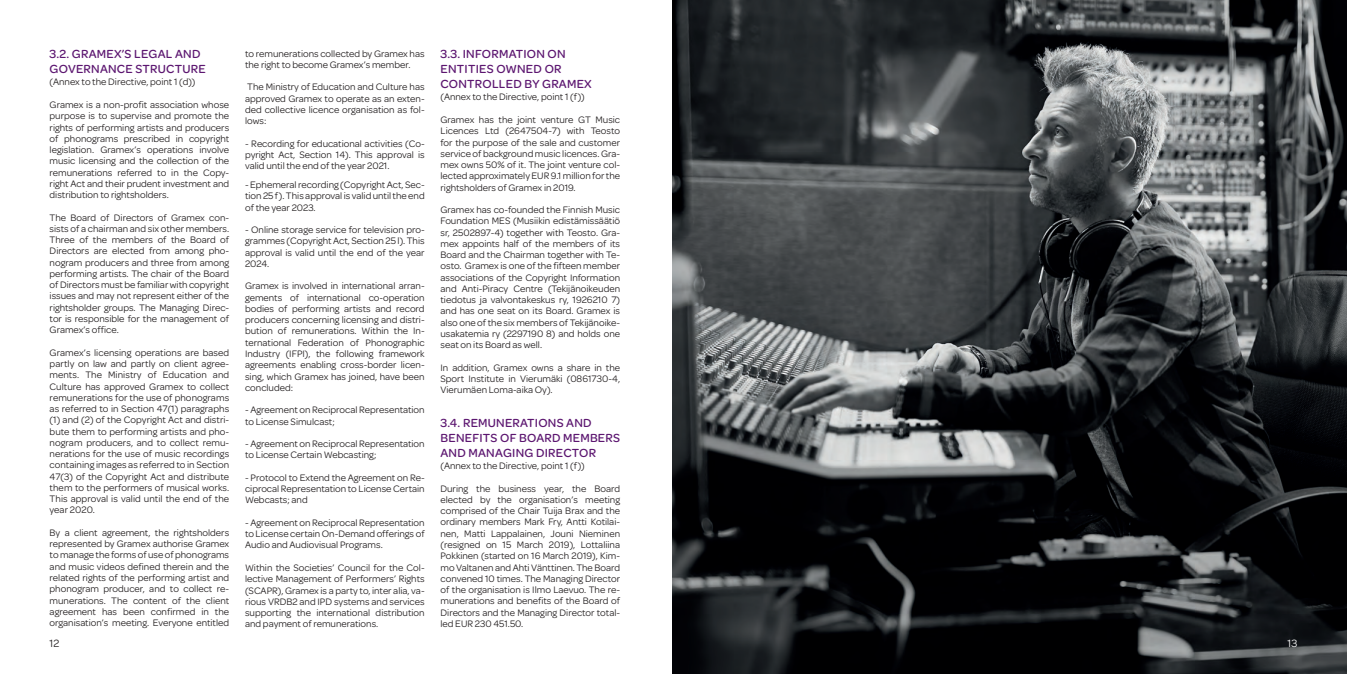
<style>
.page{position:relative;width:1347px;height:674px;background:#fff}
.page>*{position:absolute;margin:0;border:0;box-sizing:border-box;transform-origin:0 0}
.t1{font:500 12.5px/15px "Omnes";letter-spacing:.02em;color:#5c1670}
.t2{font:11.25px "Omnes";color:#231f20}
.t3{font:11.25px "Omnes";color:#fff}
.t4{font:10px/11.2px "Omnes";color:#231f20;text-align:justify}
</style>
<div class="page">
<img style="left:673px;top:0;width:673px;height:673px">
<p class="t1" style="left:50px;top:46px;width:157px">3.2. GRAMEX’S LEGAL AND<br>GOVERNANCE STRUCTURE</p>
<p class="t4" style="left:50px;top:76px;width:147px">(Annex to the Directive, point 1 (d))</p>
<p class="t4" style="left:50px;top:98px;width:181px">Gramex is a non-profit association whose purpose is to supervise and promote the rights of performing artists and producers of phonograms prescribed in copyright legislation. Gramex’s operations involve music licensing and the collection of the remunerations referred to in the Copy&shy;right Act and their prudent investment and distribution to rightsholders.</p>
<p class="t4" style="left:50px;top:211px;width:181px">The Board of Directors of Gramex con&shy;sists of a chairman and six other members.<br>Three of the members of the Board of Directors are elected from among pho&shy;nogram producers and three from among performing artists. The chair of the Board of Directors must be familiar with copyright issues and may not represent either of the rightsholder groups. The Managing Direc&shy;tor is responsible for the management of Gramex’s office.</p>
<p class="t4" style="left:50px;top:346px;width:181px">Gramex’s licensing operations are based partly on law and partly on client agree&shy;ments. The Ministry of Education and Culture has approved Gramex to collect remunerations for the use of phonograms as referred to in Section 47(1) paragraphs (1) and (2) of the Copyright Act and distri&shy;bute them to performing artists and pho&shy;nogram producers, and to collect remu&shy;nerations for the use of music recordings containing images as referred to in Section 47(3) of the Copyright Act and distribute them to the performers of musical works.<br>This approval is valid until the end of the year 2020.</p>
<p class="t4" style="left:50px;top:526px;width:181px">By a client agreement, the rightsholders represented by Gramex authorise Gramex to manage the forms of use of phonograms and music videos defined therein and the related rights of the performing artist and phonogram producer, and to collect re&shy;munerations. The content of the client agreement has been confirmed in the organisation’s meeting. Everyone entitled</p>
<p class="t4" style="left:245px;top:47px;width:181px">to remunerations collected by Gramex has the right to become Gramex’s member.</p>
<p class="t4" style="left:245px;top:81px;width:181px">The Ministry of Education and Culture has approved Gramex to operate as an exten&shy;ded collective licence organisation as fol&shy;lows:</p>
<p class="t4" style="left:245px;top:137px;width:181px">- Recording for educational activities (Co&shy;pyright Act, Section 14). This approval is valid until the end of the year 2021.</p>
<p class="t4" style="left:245px;top:178px;width:181px">- Ephemeral recording (Copyright Act, Sec&shy;tion 25 f). This approval is valid until the end of the year 2023.</p>
<p class="t4" style="left:245px;top:223px;width:181px">- Online storage service for television pro&shy;grammes (Copyright Act, Section 25 l). This approval is valid until the end of the year 2024.</p>
<p class="t4" style="left:245px;top:280px;width:181px">Gramex is involved in international arran&shy;gements of international co-operation bodies of performing artists and record producers concerning licensing and distri&shy;bution of remunerations. Within the In&shy;ternational Federation of Phonographic Industry (IFPI), the following framework agreements enabling cross-border licen&shy;sing, which Gramex has joined, have been concluded:</p>
<p class="t4" style="left:245px;top:403px;width:181px">- Agreement on Reciprocal Representation to License Simulcast;</p>
<p class="t4" style="left:245px;top:437px;width:181px">- Agreement on Reciprocal Representation to License Certain Webcasting;</p>
<p class="t4" style="left:245px;top:471px;width:181px">- Protocol to Extend the Agreement on Re&shy;ciprocal Representation to License Certain Webcasts; and</p>
<p class="t4" style="left:245px;top:516px;width:181px">- Agreement on Reciprocal Representation to License certain On-Demand offerings of Audio and Audiovisual Programs.</p>
<p class="t4" style="left:245px;top:561px;width:181px">Within the Societies’ Council for the Col&shy;lective Management of Performers’ Rights (SCAPR), Gramex is a party to, inter alia, va&shy;rious VRDB2 and IPD systems and services supporting the international distribution and payment of remunerations.</p>
<p class="t1" style="left:440px;top:46px;width:153px">3.3. INFORMATION ON<br>ENTITIES OWNED OR<br>CONTROLLED BY GRAMEX</p>
<p class="t4" style="left:440px;top:91px;width:146px">(Annex to the Directive, point 1 (f))</p>
<p class="t4" style="left:440px;top:113px;width:181px">Gramex has the joint venture GT Music Licences Ltd (2647504-7) with Teosto for the purpose of the sale and customer service of background music licences. Gra&shy;mex owns 50% of it. The joint venture col&shy;lected approximately EUR 9.1 million for the rightsholders of Gramex in 2019.</p>
<p class="t4" style="left:440px;top:203px;width:181px">Gramex has co-founded the Finnish Music Foundation MES (Musiikin edistämissäätiö sr, 2502897-4) together with Teosto. Gra&shy;mex appoints half of the members of its Board and the Chairman together with Te&shy;osto. Gramex is one of the fifteen member associations of the Copyright Information and Anti-Piracy Centre (Tekijänoikeuden tiedotus ja valvontakeskus ry, 1926210 7) and has one seat on its Board. Gramex is also one of the six members of Tekijänoike&shy;usakatemia ry (2297190 8) and holds one seat on its Board as well.</p>
<p class="t4" style="left:440px;top:361px;width:181px">In addition, Gramex owns a share in the Sport Institute in Vierumäki (0861730-4, Vierumäen Loma-aika Oy).</p>
<p class="t1" style="left:440px;top:414px;width:181px">3.4. REMUNERATIONS AND<br>BENEFITS OF BOARD MEMBERS<br>AND MANAGING DIRECTOR</p>
<p class="t4" style="left:440px;top:459px;width:146px">(Annex to the Directive, point 1 (f))</p>
<p class="t4" style="left:440px;top:482px;width:181px">During the business year, the Board elected by the organisation’s meeting comprised of the Chair Tuija Brax and the ordinary members Mark Fry, Antti Kotilai&shy;nen, Matti Lappalainen, Jouni Nieminen (resigned on 15 March 2019), Lottaliina Pokkinen (started on 16 March 2019), Kim&shy;mo Valtanen and Ahti Vänttinen. The Board convened 10 times. The Managing Director of the organisation is Ilmo Laevuo. The re&shy;munerations and benefits of the Board of Directors and the Managing Director total&shy;led EUR 230 451.50.</p>
<p class="t2" style="left:50px;top:635px;width:11px">12</p>
<p class="t3" style="left:1287px;top:635px;width:11px">13</p>
</div>
